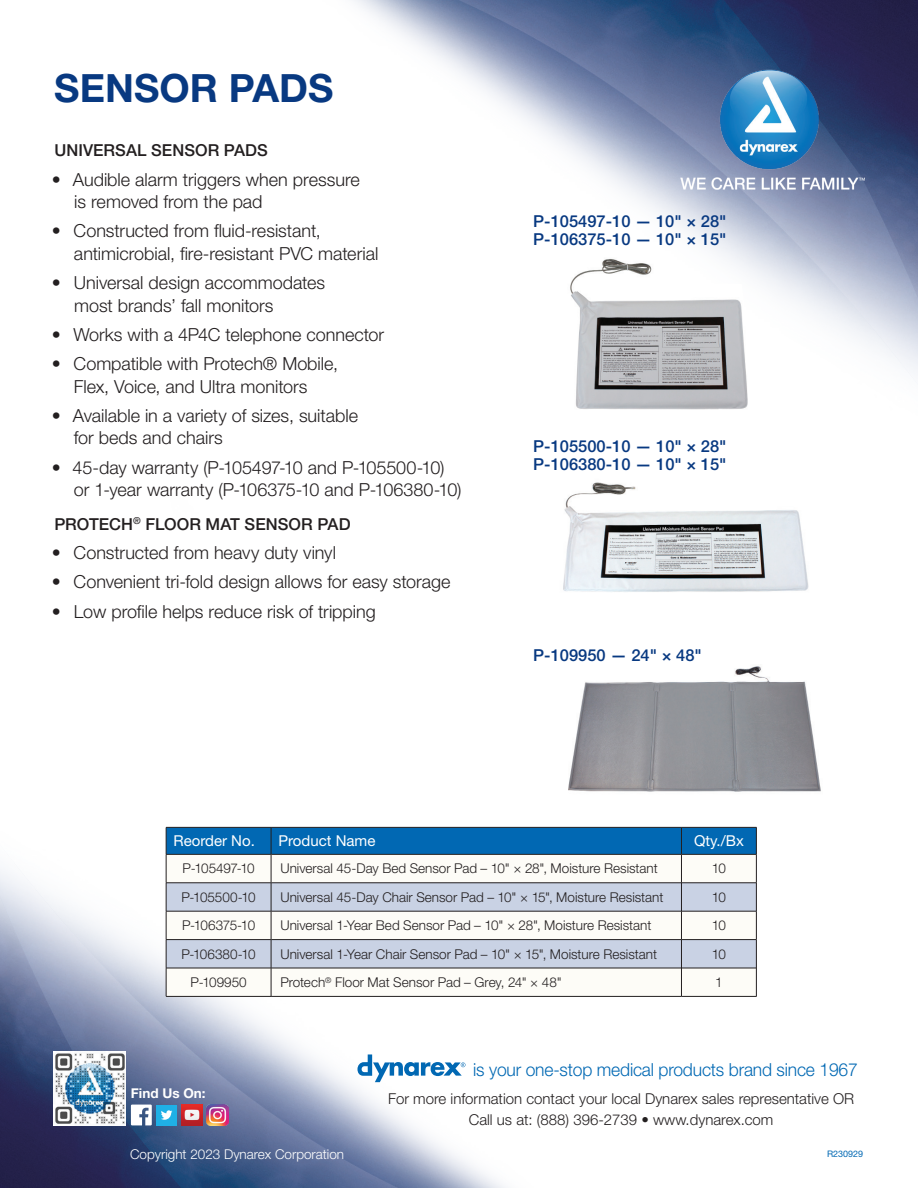
<style>
.page{position:relative;width:918px;height:1188px;background:#fff}
.page>*{position:absolute;margin:0;border:0;box-sizing:border-box;transform-origin:0 0}
.t1{font:700 39px "Helvetica Neue LT Std";color:#083981}
.t2{font:300 18px/22.5px "Helvetica Neue LT Std";color:#231f20}
.t3{font:300 18px "Helvetica Neue LT Std";letter-spacing:-.01em;color:#0168b3}
.t4{font:500 16.5px/18px "Helvetica Neue LT Std";color:#083981}
.t5{font:500 16.5px "Helvetica Neue LT Std";letter-spacing:.005em;color:#231f20}
.t6{font:300 15px/21px "Helvetica Neue LT Std";color:#231f20;text-align:center}
.t7{font:15px "Helvetica Neue LT Std";color:#fff}
.t8{font:300 13.5px "Helvetica Neue LT Std";color:#231f20}
.t9{font:300 13.5px "Helvetica Neue LT Std";color:#fff}
.t10{font:300 13.5px "Helvetica Neue LT Std";letter-spacing:-.025em;color:#231f20}
.t11{font:300 13.5px "Helvetica Neue LT Std";letter-spacing:-.04em;color:#231f20}
.t12{font:700 13.5px "Helvetica Neue LT Std";color:#fff}
.t13{font:9px "Helvetica Neue LT Std";color:#0168b3}
</style>
<div class="page">
<img style="left:0;top:0;width:918px;height:1188px">
<img style="left:675px;top:64px;width:196px;height:132px">
<svg style="left:357px;top:1054px;width:108px;height:28px"></svg>
<div style="left:156px;top:1105px;width:21px;height:21px;background:#1fb0e6"></div>
<svg style="left:161px;top:1110px;width:11px;height:10px"></svg>
<img style="left:181px;top:1105px;width:21px;height:21px">
<svg style="left:131px;top:1105px;width:21px;height:20px"></svg>
<img style="left:207px;top:1104px;width:21px;height:22px">
<img style="left:53px;top:1052px;width:73px;height:73px">
<img style="left:556px;top:477px;width:258px;height:137px">
<img style="left:551px;top:256px;width:197px;height:168px">
<img style="left:560px;top:654px;width:267px;height:153px">
<hr style="left:166px;top:996px;width:105px;height:1px;background:#231f20">
<hr style="left:271px;top:996px;width:410px;height:1px;background:#231f20">
<hr style="left:681px;top:996px;width:76px;height:1px;background:#231f20">
<svg style="left:166px;top:827px;width:591px;height:169px"></svg>
<h1 class="t1" style="left:54px;top:64px;width:281px">SENSOR PADS</h1>
<p class="t5" style="left:54px;top:141px;width:215px">UNIVERSAL SENSOR PADS</p>
<p class="t2" style="left:74px;top:167px;width:287px;text-indent:-23px">• Audible alarm triggers when pressure is removed from the pad</p>
<p class="t2" style="left:74px;top:219px;width:306px;text-indent:-22px">• Constructed from fluid-resistant, antimicrobial, fire-resistant PVC material</p>
<p class="t2" style="left:74px;top:271px;width:253px;text-indent:-22px">• Universal design accommodates most brands’ fall monitors</p>
<p class="t2" style="left:52px;top:323px;width:334px">• Works with a 4P4C telephone connector</p>
<p class="t2" style="left:52px;top:352px;width:288px;text-align:center">• Compatible with Protech® Mobile,<br>Flex, Voice, and Ultra monitors</p>
<p class="t2" style="left:74px;top:404px;width:286px;text-indent:-22px">• Available in a variety of sizes, suitable for beds and chairs</p>
<p class="t2" style="left:74px;top:455px;width:389px;text-indent:-22px">• 45-day warranty (P-105497-10 and P-105500-10) or 1-year warranty (P-106375-10 and P-106380-10)</p>
<p class="t5" style="left:54px;top:514px;width:298px">PROTECH<sup>®</sup> FLOOR MAT SENSOR PAD</p>
<p class="t2" style="left:52px;top:541px;width:286px">• Constructed from heavy duty vinyl</p>
<p class="t2" style="left:52px;top:570px;width:400px">• Convenient tri-fold design allows for easy storage</p>
<p class="t2" style="left:52px;top:599px;width:326px">• Low profile helps reduce risk of tripping</p>
<p class="t4" style="left:533px;top:212px;width:195px">P-105497-10 — 10" × 28"<br>P-106375-10 — 10" × 15"</p>
<p class="t4" style="left:533px;top:436px;width:195px">P-105500-10 — 10" × 28"<br>P-106380-10 — 10" × 15"</p>
<p class="t4" style="left:533px;top:646px;width:170px">P-109950 — 24" × 48"</p>
<p class="t7" style="left:174px;top:832px;width:83px">Reorder No.</p>
<p class="t7" style="left:278px;top:832px;width:98px">Product Name</p>
<p class="t7" style="left:694px;top:832px;width:51px">Qty./Bx</p>
<p class="t10" style="left:183px;top:860px;width:73px">P-105497-10</p>
<p class="t8" style="left:280px;top:860px;width:379px">Universal 45-Day Bed Sensor Pad – 10" × 28", Moisture Resistant</p>
<p class="t8" style="left:712px;top:860px;width:16px">10</p>
<p class="t8" style="left:181px;top:889px;width:76px">P-105500-10</p>
<p class="t8" style="left:280px;top:889px;width:385px">Universal 45-Day Chair Sensor Pad – 10" × 15", Moisture Resistant</p>
<p class="t8" style="left:712px;top:889px;width:16px">10</p>
<p class="t11" style="left:182px;top:917px;width:75px">P-106375-10</p>
<p class="t8" style="left:280px;top:917px;width:372px">Universal 1-Year Bed Sensor Pad – 10" × 28", Moisture Resistant</p>
<p class="t8" style="left:712px;top:917px;width:16px">10</p>
<p class="t8" style="left:181px;top:946px;width:76px">P-106380-10</p>
<p class="t8" style="left:280px;top:946px;width:378px">Universal 1-Year Chair Sensor Pad – 10" × 15", Moisture Resistant</p>
<p class="t8" style="left:712px;top:946px;width:16px">10</p>
<p class="t8" style="left:191px;top:974px;width:58px">P-109950</p>
<p class="t8" style="left:280px;top:974px;width:283px">Protech<sup>®</sup> Floor Mat Sensor Pad – Grey, 24" × 48"</p>
<p class="t8" style="left:715px;top:974px;width:9px">1</p>
<p class="t12" style="left:131px;top:1085px;width:76px">Find Us On:</p>
<p class="t9" style="left:130px;top:1146px;width:216px">Copyright 2023 Dynarex Corporation</p>
<p class="t3" style="left:473px;top:1058px;width:386px">is your one-stop medical products brand since 1967</p>
<p class="t6" style="left:388px;top:1088px;width:468px">For more information contact your local Dynarex sales representative OR<br>Call us at: (888) 396-2739 • www.dynarex.com</p>
<p class="t13" style="left:827px;top:1149px;width:38px">R230929</p>
</div>
